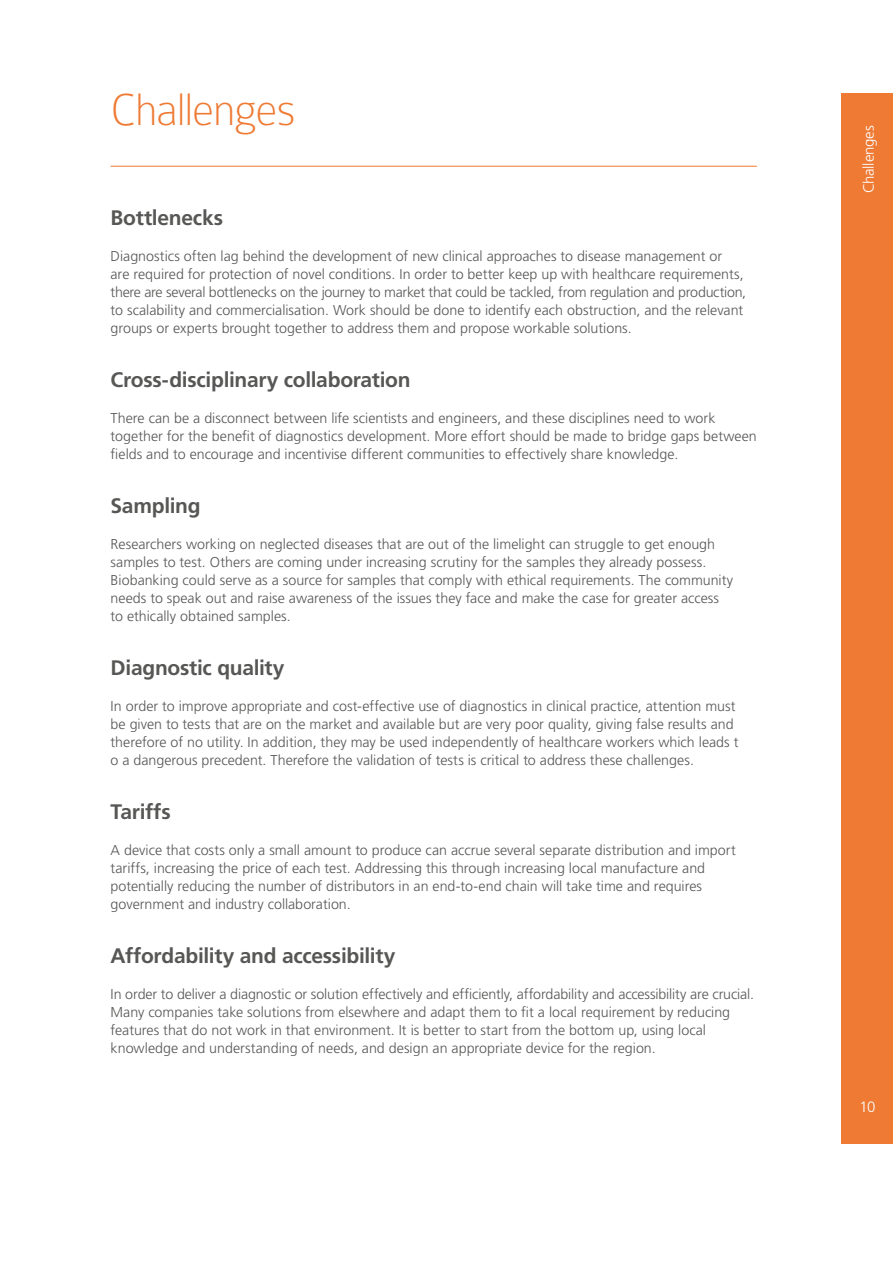
<style>
.page{position:relative;width:893px;height:1263px;background:#fff}
.page>*{position:absolute;margin:0;border:0;box-sizing:border-box;transform-origin:0 0}
.t1{font:100 48px "Colaborate";letter-spacing:-.025em;color:#ee7a34}
.t2{font:700 21px "Frutiger";letter-spacing:-.015em;color:#575756}
.t3{font:300 15px "Frutiger";letter-spacing:-.015em;color:#fff}
.t4{font:300 14.25px/18px "Frutiger";color:#575756}
</style>
<div class="page">
<hr style="left:111px;top:166px;width:646px;height:1px;background:#ee7a34">
<div style="left:842px;top:94px;width:51px;height:1050px;background:#ee7a34"></div>
<h1 class="t1" style="left:111px;top:85px;width:187px">Challenges</h1>
<h2 class="t2" style="left:111px;top:205px;width:114px">Bottlenecks</h2>
<p class="t4" style="left:111px;top:247px;width:637px">Diagnostics often lag behind the development of new clinical approaches to disease management or<br>are required for protection of novel conditions. In order to better keep up with healthcare requirements, there are several bottlenecks on the journey to market that could be tackled, from regulation and production, to scalability and commercialisation. Work should be done to identify each obstruction, and the relevant groups or experts brought together to address them and propose workable solutions.</p>
<h2 class="t2" style="left:111px;top:367px;width:302px">Cross-disciplinary collaboration</h2>
<p class="t4" style="left:111px;top:409px;width:648px">There can be a disconnect between life scientists and engineers, and these disciplines need to work together for the benefit of diagnostics development. More effort should be made to bridge gaps between fields and to encourage and incentivise different communities to effectively share knowledge.</p>
<h2 class="t2" style="left:111px;top:493px;width:92px">Sampling</h2>
<p class="t4" style="left:111px;top:535px;width:624px">Researchers working on neglected diseases that are out of the limelight can struggle to get enough samples to test. Others are coming under increasing scrutiny for the samples they already possess.<br>Biobanking could serve as a source for samples that comply with ethical requirements. The community needs to speak out and raise awareness of the issues they face and make the case for greater access to ethically obtained samples.</p>
<h2 class="t2" style="left:111px;top:655px;width:176px">Diagnostic quality</h2>
<p class="t4" style="left:111px;top:697px;width:629px">In order to improve appropriate and cost-effective use of diagnostics in clinical practice, attention must be given to tests that are on the market and available but are very poor quality, giving false results and therefore of no utility. In addition, they may be used independently of healthcare workers which leads t o a dangerous precedent. Therefore the validation of tests is critical to address these challenges.</p>
<h2 class="t2" style="left:111px;top:799px;width:62px">Tariffs</h2>
<p class="t4" style="left:111px;top:841px;width:627px">A device that costs only a small amount to produce can accrue several separate distribution and import tariffs, increasing the price of each test. Addressing this through increasing local manufacture and potentially reducing the number of distributors in an end-to-end chain will take time and requires government and industry collaboration.</p>
<h2 class="t2" style="left:111px;top:943px;width:286px">Affordability and accessibility</h2>
<p class="t4" style="left:111px;top:985px;width:645px">In order to deliver a diagnostic or solution effectively and efficiently, affordability and accessibility are crucial.<br>Many companies take solutions from elsewhere and adapt them to fit a local requirement by reducing features that do not work in that environment. It is better to start from the bottom up, using local knowledge and understanding of needs, and design an appropriate device for the region.</p>
<p class="t3" style="left:860px;top:193px;width:69px;rotate:-90deg">Challenges</p>
<p class="t3" style="left:859px;top:1098px;width:18px">10</p>
</div>
